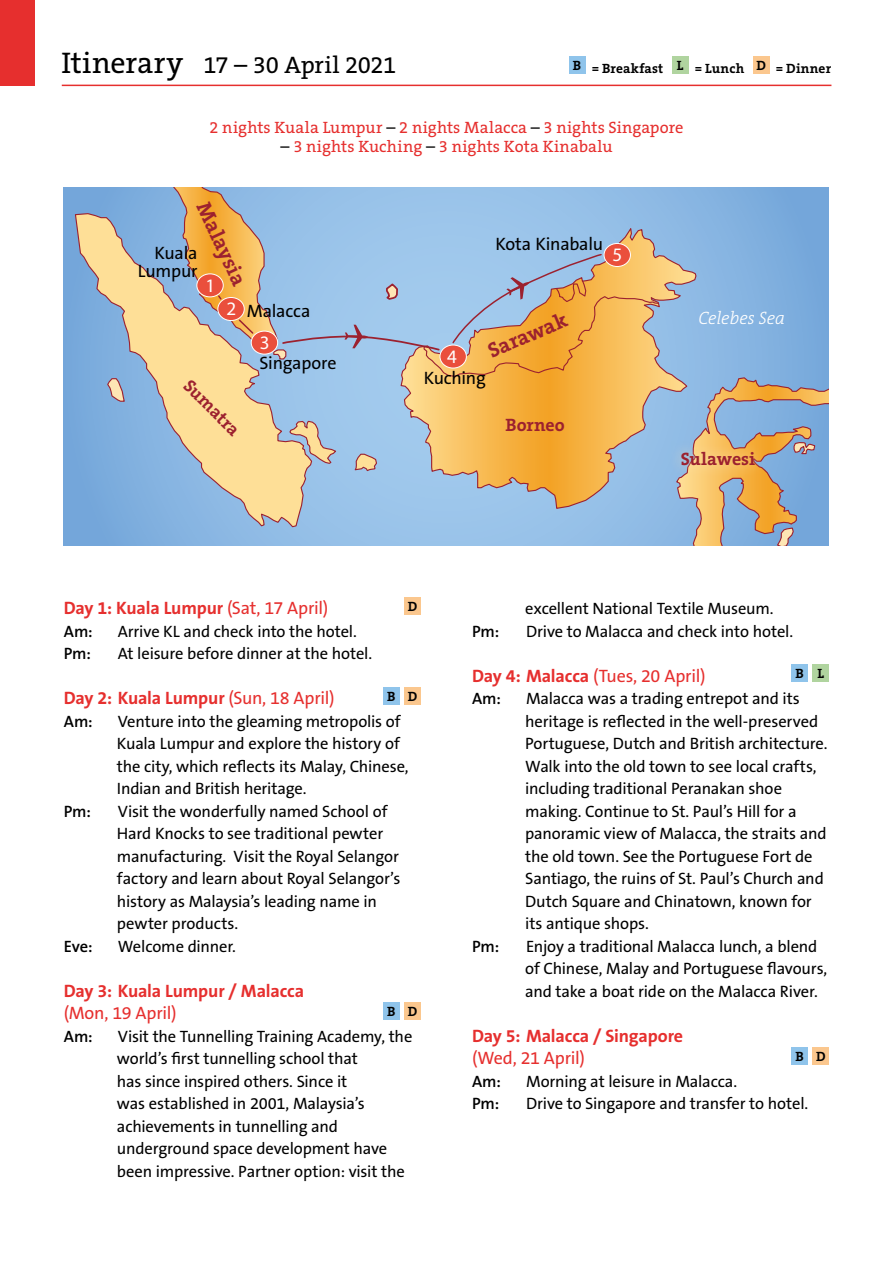
<style>
.page{position:relative;width:893px;height:1263px;background:#fff}
.page>*{position:absolute;margin:0;border:0;box-sizing:border-box;transform-origin:0 0}
.t1{font:24px "The Serif B5 Plain";letter-spacing:-.015em;color:#000}
.t2{font:700 21px "The Serif B7";color:#9c212f}
.t3{font:19.05px "Myriad Pro";color:#fff}
.t4{font:700 18px "The Sans B7";letter-spacing:-.01em;color:#e62f2e}
.t5{font:18px "The Sans B5 Plain";letter-spacing:-.015em;color:#e62f2e}
.t6{font:18px/18px "The Sans B5 Plain";letter-spacing:-.015em;color:#000;text-align:right}
.t7{font:700 18px "The Serif B7";color:#9c212f}
.t8{font:italic 300 18px "The Serif B3";letter-spacing:-.005em;color:#fff}
.t9{font:16.5px/22.5px "The Sans B5 Plain";letter-spacing:-.01em;color:#000}
.t10{font:16.5px "The Serif B5 Plain";letter-spacing:.005em;color:#e62f2e}
.t11{font:600 16.5px "The Sans B6";letter-spacing:-.01em;color:#000}
.t12{font:700 13.5px "The Serif B7";letter-spacing:.01em;color:#000}
.s1{font-size:30px}
.s2{color:#000}
.s3{font-family:"The Sans B5 Plain";font-weight:400}
.s4{font-family:"The Sans B7";font-weight:700}
</style>
<div class="page">
<svg style="left:64px;top:187px;width:765px;height:359px;background:#8ab7e2"></svg>
<svg style="left:400px;top:225px;width:297px;height:285px;background:#cdb98e"></svg>
<svg style="left:74px;top:212px;width:239px;height:316px;background:#b1bfc1"></svg>
<svg style="left:353px;top:453px;width:25px;height:19px"></svg>
<svg style="left:289px;top:420px;width:49px;height:44px;background:#c6bfb3"></svg>
<svg style="left:675px;top:367px;width:154px;height:179px;background:#a0abb2"></svg>
<svg style="left:106px;top:378px;width:20px;height:24px"></svg>
<div style="left:668px;top:439px;width:99px;height:40px;background:#fee6b4;opacity:.75"></div>
<div style="left:404px;top:597px;width:17px;height:17px;background:#fbc78e"></div>
<div style="left:383px;top:687px;width:17px;height:17px;background:#8fc4eb"></div>
<div style="left:404px;top:687px;width:17px;height:17px;background:#fbc78e"></div>
<div style="left:812px;top:664px;width:17px;height:18px;background:#b0d49f"></div>
<div style="left:791px;top:664px;width:17px;height:18px;background:#8fc4eb"></div>
<svg style="left:146px;top:187px;width:513px;height:190px;background:#b8bbb6"></svg>
<div style="left:383px;top:1002px;width:17px;height:17px;background:#8fc4eb"></div>
<div style="left:404px;top:1002px;width:17px;height:17px;background:#fbc78e"></div>
<div style="left:791px;top:1047px;width:17px;height:17px;background:#8fc4eb"></div>
<div style="left:812px;top:1047px;width:17px;height:17px;background:#fbc78e"></div>
<div style="left:672px;top:56px;width:16px;height:17px;background:#b0d49f"></div>
<div style="left:569px;top:56px;width:16px;height:17px;background:#8fc4eb"></div>
<div style="left:753px;top:56px;width:16px;height:17px;background:#fbc78e"></div>
<div style="left:0;top:0;width:34px;height:85px;background:#e62f2e"></div>
<hr style="left:62px;top:85px;width:769px;height:1px;background:#e62f2e">
<h1 class="t1" style="left:62px;top:53px;width:336px"><span class="s1">Itinerary</span> 17 – 30 April 2021</h1>
<p class="t12" style="left:573px;top:62px;width:260px">B = Breakfast L = Lunch D = Dinner</p>
<p class="t10" style="left:209px;top:119px;width:475px">2 nights Kuala Lumpur <span class="s2">–</span> 2 nights Malacca <span class="s2">–</span> 3 nights Singapore</p>
<p class="t10" style="left:281px;top:138px;width:333px"><span class="s2">–</span> 3 nights Kuching <span class="s2">–</span> 3 nights Kota Kinabalu</p>
<p class="t2" style="left:212px;top:198px;width:91px;rotate:65deg">Malaysia</p>
<p class="t6" style="left:138px;top:245px;width:61px">Kuala<br>Lumpur</p>
<p class="t3" style="left:205px;top:273px;width:11px">1</p>
<p class="t6" style="left:495px;top:236px;width:109px">Kota Kinabalu</p>
<p class="t3" style="left:226px;top:297px;width:11px">2</p>
<p class="t7" style="left:193px;top:376px;width:72px;rotate:45deg">Sumatra</p>
<p class="t6" style="left:247px;top:303px;width:65px">Malacca</p>
<p class="t2" style="left:485px;top:341px;width:85px;rotate:-23deg">Sarawak</p>
<p class="t3" style="left:260px;top:331px;width:11px">3</p>
<p class="t6" style="left:260px;top:355px;width:79px">Singapore</p>
<p class="t3" style="left:447px;top:344px;width:11px">4</p>
<p class="t6" style="left:424px;top:370px;width:64px">Kuching</p>
<p class="t7" style="left:506px;top:416px;width:61px">Borneo</p>
<p class="t3" style="left:613px;top:243px;width:11px">5</p>
<p class="t8" style="left:698px;top:309px;width:88px">Celebes Sea</p>
<p class="t7" style="left:681px;top:449px;width:76px">Sulawesi</p>
<p class="t4" style="left:64px;top:599px;width:266px">Day 1: Kuala Lumpur <span class="s3">(Sat, 17 April)</span></p>
<p class="t11" style="left:64px;top:623px;width:31px">Am:</p>
<p class="t9" style="left:118px;top:621px;width:241px">Arrive KL and check into the hotel.</p>
<p class="t11" style="left:64px;top:645px;width:29px">Pm:</p>
<p class="t9" style="left:118px;top:643px;width:256px">At leisure before dinner at the hotel.</p>
<p class="t4" style="left:64px;top:689px;width:272px">Day 2: Kuala Lumpur <span class="s3">(Sun, 18 April)</span></p>
<p class="t11" style="left:64px;top:713px;width:31px">Am:</p>
<p class="t9" style="left:117px;top:711px;width:293px">Venture into the gleaming metropolis of Kuala Lumpur and explore the history of the city, which reflects its Malay, Chinese, Indian and British heritage.</p>
<p class="t11" style="left:64px;top:803px;width:29px">Pm:</p>
<p class="t9" style="left:117px;top:801px;width:285px">Visit the wonderfully named School of Hard Knocks to see traditional pewter manufacturing. Visit the Royal Selangor factory and learn about Royal Selangor’s history as Malaysia’s leading name in pewter products.</p>
<p class="t11" style="left:64px;top:938px;width:30px">Eve:</p>
<p class="t9" style="left:118px;top:936px;width:120px">Welcome dinner.</p>
<p class="t4" style="left:64px;top:981px;width:242px">Day 3: Kuala Lumpur / Malacca</p>
<p class="t5" style="left:64px;top:1004px;width:114px">(Mon, 19 April)</p>
<p class="t11" style="left:64px;top:1028px;width:31px">Am:</p>
<p class="t9" style="left:117px;top:1026px;width:297px">Visit the Tunnelling Training Academy, the world’s first tunnelling school that<br>has since inspired others. Since it<br>was established in 2001, Malaysia’s achievements in tunnelling and underground space development have been impressive. Partner option: visit the</p>
<p class="t12" style="left:408px;top:599px;width:11px">D</p>
<p class="t12" style="left:387px;top:689px;width:32px">B D</p>
<p class="t12" style="left:387px;top:1004px;width:32px">B D</p>
<p class="t9" style="left:525px;top:598px;width:250px">excellent National Textile Museum.</p>
<p class="t11" style="left:472px;top:623px;width:29px">Pm:</p>
<p class="t9" style="left:526px;top:621px;width:269px">Drive to Malacca and check into hotel.</p>
<p class="t5" style="left:472px;top:666px;width:235px"><span class="s4">Day 4: Malacca</span> (Tues, 20 April)</p>
<p class="t11" style="left:472px;top:690px;width:31px">Am:</p>
<p class="t9" style="left:525px;top:688px;width:304px">Malacca was a trading entrepot and its heritage is reflected in the well-preserved Portuguese, Dutch and British architecture.<br>Walk into the old town to see local crafts, including traditional Peranakan shoe making. Continue to St. Paul’s Hill for a panoramic view of Malacca, the straits and the old town. See the Portuguese Fort de Santiago, the ruins of St. Paul’s Church and Dutch Square and Chinatown, known for its antique shops.</p>
<p class="t11" style="left:472px;top:938px;width:29px">Pm:</p>
<p class="t9" style="left:525px;top:936px;width:304px">Enjoy a traditional Malacca lunch, a blend of Chinese, Malay and Portuguese flavours, and take a boat ride on the Malacca River.</p>
<p class="t4" style="left:472px;top:1026px;width:213px">Day 5: Malacca / Singapore</p>
<p class="t5" style="left:472px;top:1049px;width:114px">(Wed, 21 April)</p>
<p class="t11" style="left:472px;top:1073px;width:31px">Am:</p>
<p class="t9" style="left:526px;top:1071px;width:213px">Morning at leisure in Malacca.</p>
<p class="t11" style="left:472px;top:1095px;width:29px">Pm:</p>
<p class="t9" style="left:526px;top:1093px;width:284px">Drive to Singapore and transfer to hotel.</p>
<p class="t12" style="left:795px;top:666px;width:30px">B L</p>
<p class="t12" style="left:795px;top:1049px;width:32px">B D</p>
</div>
